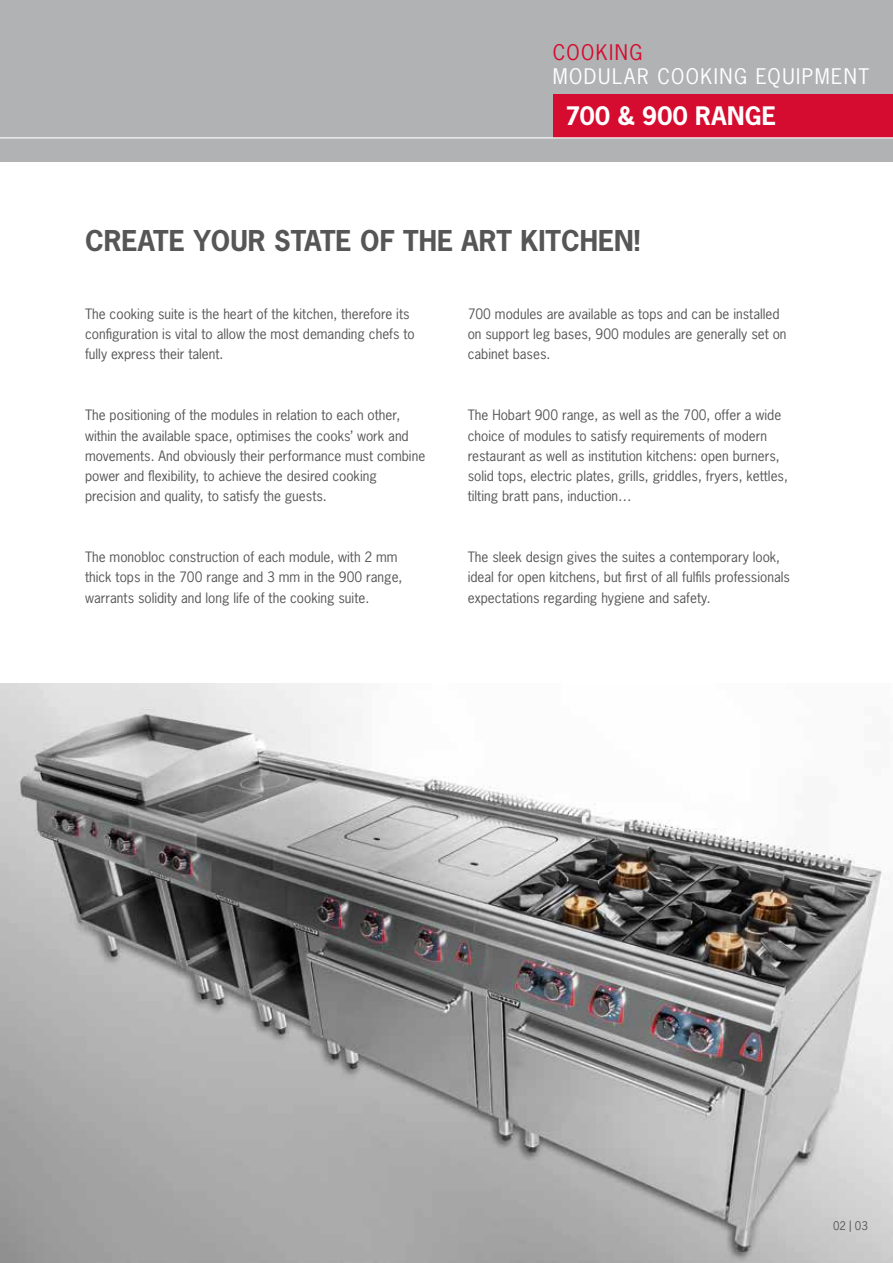
<style>
.page{position:relative;width:893px;height:1263px;background:#fff}
.page>*{position:absolute;margin:0;border:0;box-sizing:border-box;transform-origin:0 0}
.t1{font:700 27px "News Gothic";color:#565656}
.t2{font:700 24px "News Gothic";letter-spacing:.015em;color:#fff}
.t3{font:20.25px "News Gothic";letter-spacing:.075em;color:#fff}
.t4{font:20.25px "News Gothic";letter-spacing:.075em;color:#d50c2f}
.t5{font:13.5px/20.2px "News Gothic";color:#565656}
.t6{font:11.25px "News Gothic";color:#565656}
</style>
<div class="page">
<img style="left:0;top:683px;width:893px;height:580px">
<div style="left:0;top:0;width:893px;height:162px;background:#b1b2b3"></div>
<div style="left:553px;top:94px;width:340px;height:43px;background:#d50c2f"></div>
<hr style="left:0;top:137px;width:893px;height:1px;background:#fff">
<h3 class="t4" style="left:553px;top:39px;width:91px">COOKING</h3>
<h3 class="t3" style="left:553px;top:64px;width:318px">MODULAR COOKING EQUIPMENT</h3>
<h2 class="t2" style="left:566px;top:100px;width:212px">700 &amp; 900 RANGE</h2>
<h1 class="t1" style="left:85px;top:223px;width:36px">CREATE</h1>
<h1 class="t1" style="left:193px;top:223px;width:97px">YOUR STATE</h1>
<h1 class="t1" style="left:360px;top:223px;width:120px">OF THEART</h1>
<h1 class="t1" style="left:520px;top:223px;width:122px">KITCHEN!</h1>
<p class="t5" style="left:85px;top:304px;width:331px">The cooking suite is the heart of the kitchen, therefore its configuration is vital to allow the most demanding chefs to fully express their talent.</p>
<p class="t5" style="left:85px;top:405px;width:342px">The positioning of the modules in relation to each other, within the available space, optimises the cooks’ work and movements. And obviously their performance must combine power and flexibility, to achieve the desired cooking precision and quality, to satisfy the guests.</p>
<p class="t5" style="left:85px;top:547px;width:319px">The monobloc construction of each module, with 2 mm thick tops in the 700 range and 3 mm in the 900 range, warrants solidity and long life of the cooking suite.</p>
<p class="t5" style="left:468px;top:304px;width:320px">700 modules are available as tops and can be installed on support leg bases, 900 modules are generally set on cabinet bases.</p>
<p class="t5" style="left:468px;top:405px;width:322px">The Hobart 900 range, as well as the 700, offer a wide choice of modules to satisfy requirements of modern restaurant as well as institution kitchens: open burners, solid tops, electric plates, grills, griddles, fryers, kettles, tilting bratt pans, induction…</p>
<p class="t5" style="left:468px;top:547px;width:324px">The sleek design gives the suites a contemporary look, ideal for open kitchens, but first of all fulfils professionals expectations regarding hygiene and safety.</p>
<p class="t6" style="left:833px;top:1219px;width:36px">02 | 03</p>
</div>
